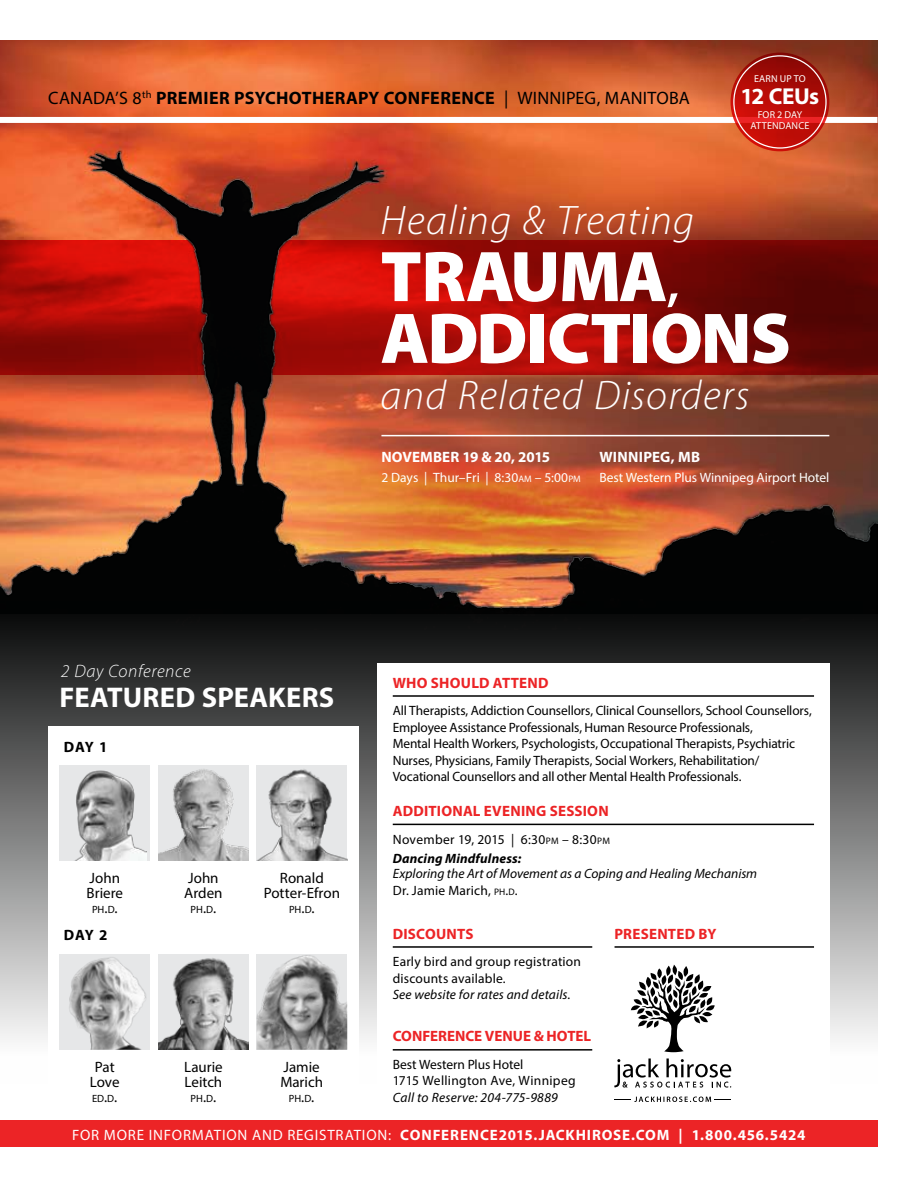
<style>
.page{position:relative;width:918px;height:1188px;background:#fff}
.page>*{position:absolute;margin:0;border:0;box-sizing:border-box;transform-origin:0 0}
.t1{font:900 72.45px/61.8px "Myriad Pro";letter-spacing:-.02em;color:#fff}
.t2{font:italic 300 41.4px "Myriad Pro";letter-spacing:.03em;color:#fff}
.t3{font:700 28.65px "Myriad Pro";color:#fff}
.t4{font:700 23.1px "Myriad Pro";letter-spacing:-.02em;color:#fff}
.t5{font:700 18px "Myriad Pro";color:#000}
.t6{font:18px "Myriad Pro";color:#000}
.t7{font:italic 300 18px "Myriad Pro";letter-spacing:.035em;color:#fff}
.t8{font:700 15px "Myriad Pro";letter-spacing:.05em;color:#fff}
.t9{font:700 15px "Myriad Pro";letter-spacing:.01em;color:#ec2426}
.t10{font:15px/15px "Myriad Pro";color:#000}
.t11{font:700 15px "Myriad Pro";color:#000}
.t12{font:13.5px/16.5px "Myriad Pro";letter-spacing:-.01em;color:#000}
.t13{font:italic 13.5px/16.5px "Myriad Pro";letter-spacing:.005em;color:#000}
.t14{font:13.5px "Myriad Pro";letter-spacing:-.005em;color:#fff}
.t15{font:13.5px/19.5px "Myriad Pro";letter-spacing:.02em;color:#000}
.t16{font:13.5px/16.5px "Myriad Pro";letter-spacing:.01em;color:#000}
.t17{font:10.5px "Myriad Pro";letter-spacing:-.01em;color:#000}
.t18{font:10.05px "Myriad Pro";color:#fff}
.s1{font-weight:400}
.s2{font-weight:600;font-size:51.75px}
.s3{font-size:9.45px}
.s4{font-size:15px}
.s5{font-weight:700;font-style:italic}
.s6{font-style:normal}
.s7{font-style:normal;font-size:9.45px}
</style>
<div class="page">
<img style="left:0;top:40px;width:878px;height:37px">
<img style="left:0;top:77px;width:878px;height:963px">
<div style="left:0;top:117px;width:878px;height:6px;background:#fff"></div>
<svg style="left:731px;top:53px;width:98px;height:98px;background:#ba1914"></svg>
<hr style="left:381px;top:435px;width:448px;height:1px;background:#fff">
<div style="left:48px;top:726px;width:311px;height:395px;background:#fff"></div>
<div style="left:377px;top:663px;width:452px;height:458px;background:#fff"></div>
<hr style="left:393px;top:695px;width:421px;height:2px;background:#000">
<hr style="left:393px;top:824px;width:421px;height:1px;background:#000">
<div style="left:0;top:1120px;width:878px;height:28px;background:#ec2426"></div>
<img style="left:60px;top:955px;width:90px;height:95px">
<img style="left:257px;top:955px;width:90px;height:95px">
<img style="left:158px;top:955px;width:90px;height:95px">
<div style="left:60px;top:766px;width:90px;height:95px;background:#e6e7e8"></div>
<img style="left:74px;top:770px;width:73px;height:91px">
<img style="left:158px;top:767px;width:91px;height:94px">
<img style="left:257px;top:766px;width:90px;height:95px">
<hr style="left:393px;top:1049px;width:199px;height:2px;background:#000">
<hr style="left:393px;top:946px;width:199px;height:2px;background:#000">
<hr style="left:615px;top:946px;width:199px;height:2px;background:#000">
<svg style="left:614px;top:1058px;width:117px;height:30px"></svg>
<svg style="left:631px;top:965px;width:84px;height:87px"></svg>
<svg style="left:614px;top:1097px;width:117px;height:5px"></svg>
<h3 class="t6" style="left:48px;top:86px;width:23px">Cana</h3>
<h3 class="t5" style="left:93px;top:86px;width:85px"><span class="s1">da’s 8</span><sup>th</sup> PREMIER</h3>
<h3 class="t5" style="left:234px;top:86px;width:23px">PSYCHOTHERAPY</h3>
<h3 class="t5" style="left:384px;top:86px;width:23px">CONFERENCE</h3>
<h3 class="t6" style="left:504px;top:86px;width:39px">| Winnipeg</h3>
<h3 class="t6" style="left:597px;top:86px;width:34px">, Manitoba</h3>
<p class="t18" style="left:754px;top:73px;width:13px">Earn</p>
<p class="t18" style="left:780px;top:73px;width:21px">up to</p>
<h3 class="t4" style="left:741px;top:81px;width:80px">12 CEUS</h3>
<p class="t18" style="left:758px;top:108px;width:7px">for</p>
<p class="t18" style="left:777px;top:108px;width:21px">2 day</p>
<p class="t18" style="left:751px;top:119px;width:7px">atten</p>
<p class="t18" style="left:779px;top:119px;width:14px">dance</p>
<h2 class="t2" style="left:381px;top:196px;width:315px">Healing &amp; Treating</h2>
<h1 class="t1" style="left:381px;top:247px;width:412px">TRAUMA<span class="s2">,<br></span>ADDICTIONS</h1>
<h2 class="t2" style="left:381px;top:370px;width:371px">and Related Disorders</h2>
<p class="t8" style="left:381px;top:447px;width:22px">NOVEMBER</p>
<p class="t8" style="left:462px;top:447px;width:89px">19 &amp; 20, 2015</p>
<p class="t14" style="left:381px;top:469px;width:201px">2 Days | Thur–Fri | 8:30<span class="s3">AM</span> – 5:00<span class="s3">PM</span></p>
<p class="t8" style="left:599px;top:447px;width:10px">WINNIPEG</p>
<p class="t8" style="left:671px;top:447px;width:31px">, MB</p>
<p class="t14" style="left:599px;top:469px;width:231px">Best Western Plus Winnipeg Airport Hotel</p>
<h3 class="t7" style="left:61px;top:660px;width:131px">2 Day Conference</h3>
<h3 class="t3" style="left:60px;top:679px;width:18px">FEATURED</h3>
<h3 class="t3" style="left:202px;top:679px;width:101px">SPEAKERS</h3>
<p class="t11" style="left:64px;top:737px;width:45px">DAY 1</p>
<p class="t10" style="left:87px;top:870px;width:38px">John<br>Briere</p>
<p class="t17" style="left:92px;top:903px;width:27px">PH<span class="s4">.</span>D<span class="s4">.</span></p>
<p class="t11" style="left:64px;top:925px;width:45px">DAY 2</p>
<p class="t10" style="left:90px;top:1059px;width:31px;text-align:center">Pat<br>Love</p>
<p class="t17" style="left:92px;top:1092px;width:26px">ED<span class="s4">.</span>D<span class="s4">.</span></p>
<p class="t10" style="left:184px;top:870px;width:40px">John<br>Arden</p>
<p class="t17" style="left:191px;top:903px;width:27px">PH<span class="s4">.</span>D<span class="s4">.</span></p>
<p class="t10" style="left:264px;top:870px;width:78px;text-align:center">Ronald<br>Potter-Efron</p>
<p class="t17" style="left:289px;top:903px;width:27px">PH<span class="s4">.</span>D<span class="s4">.</span></p>
<p class="t10" style="left:184px;top:1059px;width:40px">Laurie<br>Leitch</p>
<p class="t17" style="left:191px;top:1092px;width:27px">PH<span class="s4">.</span>D<span class="s4">.</span></p>
<p class="t10" style="left:280px;top:1059px;width:44px">Jamie<br>Marich</p>
<p class="t17" style="left:289px;top:1092px;width:27px">PH<span class="s4">.</span>D<span class="s4">.</span></p>
<p class="t9" style="left:393px;top:673px;width:13px">WHO</p>
<p class="t9" style="left:431px;top:673px;width:11px">SHOULD</p>
<p class="t9" style="left:493px;top:673px;width:11px">ATTEND</p>
<p class="t12" style="left:393px;top:702px;width:421px">All Therapists, Addiction Counsellors, Clinical Counsellors, School Counsellors, Employee Assistance Professionals, Human Resource Professionals,<br>Mental Health Workers, Psychologists, Occupational Therapists, Psychiatric Nurses, Physicians, Family Therapists, Social Workers, Rehabilitation/ Vocational Counsellors and all other Mental Health Professionals.</p>
<p class="t9" style="left:393px;top:801px;width:20px">ADDITIONAL</p>
<p class="t9" style="left:484px;top:801px;width:19px">EVENING</p>
<p class="t9" style="left:550px;top:801px;width:10px">SESSION</p>
<p class="t15" style="left:393px;top:829px;width:219px">November 19, 2015 | 6:30<span class="s3">PM</span> – 8:30<span class="s3">PM<br></span><span class="s5">Dancing Mindfulness:</span></p>
<p class="t13" style="left:393px;top:865px;width:366px">Exploring the Art of Movement as a Coping and Healing Mechanism<br><span class="s6">Dr. Jamie Marich,</span> <span class="s7">PH</span><span class="s6">.</span><span class="s7">D</span><span class="s6">.</span></p>
<p class="t9" style="left:393px;top:924px;width:82px">DISCOUNTS</p>
<p class="t9" style="left:615px;top:924px;width:19px">PRESENTED</p>
<p class="t9" style="left:698px;top:924px;width:10px">BY</p>
<p class="t16" style="left:393px;top:953px;width:190px">Early bird and group registration discounts available.</p>
<p class="t13" style="left:393px;top:986px;width:180px">See website for rates and details.</p>
<p class="t9" style="left:393px;top:1027px;width:19px">CONFERENCE</p>
<p class="t9" style="left:485px;top:1027px;width:20px">VENUE</p>
<p class="t9" style="left:534px;top:1027px;width:33px">&amp; HOTEL</p>
<p class="t12" style="left:393px;top:1056px;width:185px">Best Western Plus Hotel<br>1715 Wellington Ave, Winnipeg</p>
<p class="t13" style="left:393px;top:1089px;width:167px">Call to Reserve: 204-775-9889</p>
<p class="t8" style="left:72px;top:1125px;width:735px"><span class="s1">For more information and registration:</span> CONFERENCE2015.JACKHIROSE.COM | 1.800.456.5424</p>
</div>
